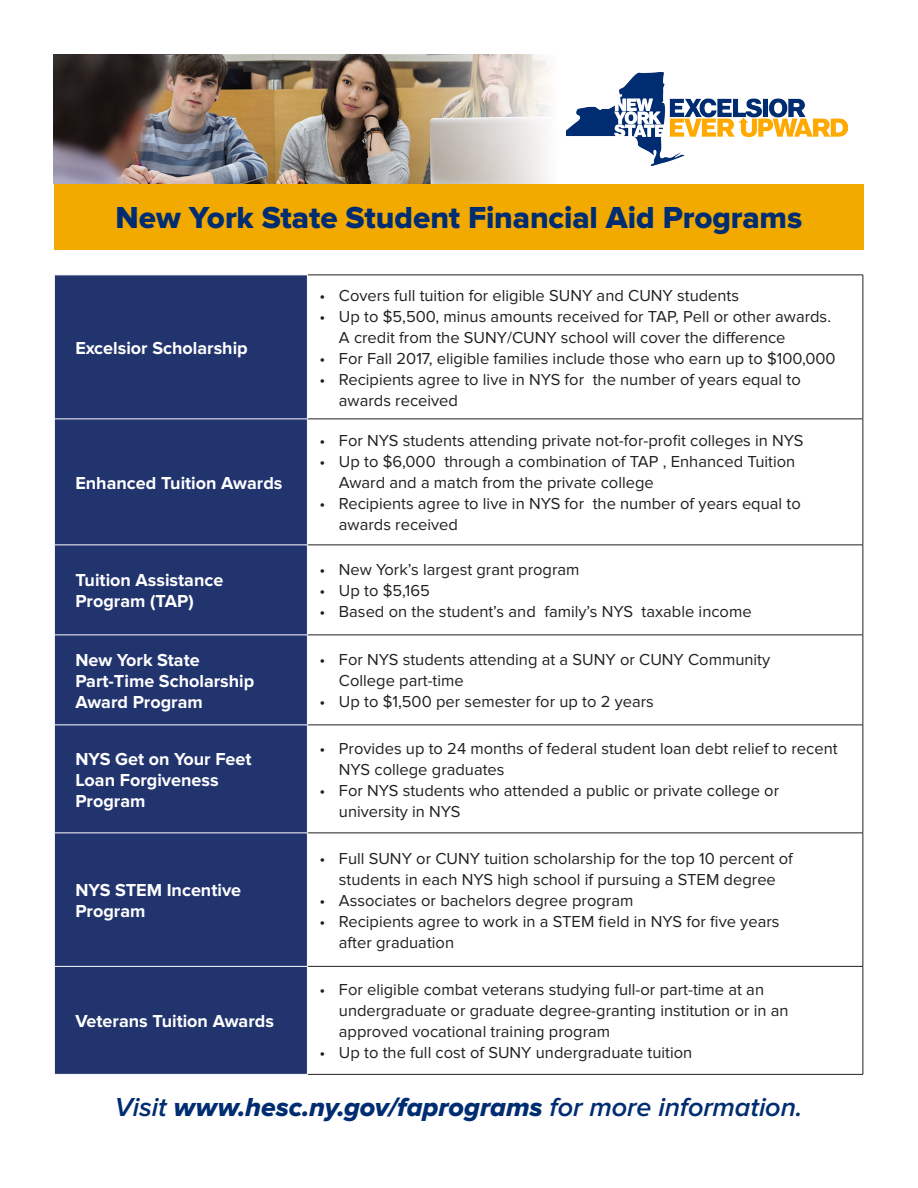
<style>
.page{position:relative;width:918px;height:1188px;background:#fff}
.page>*{position:absolute;margin:0;border:0;box-sizing:border-box;transform-origin:0 0}
.t1{font:31.5px "Proxima Nova Extrabld";letter-spacing:-.005em;color:#002d72}
.t2{font:27px "Proxima Nova Extrabld It";color:#002d72}
.t3{font:700 18px/21px "Proxima Nova";color:#fff}
.t4{font:16.5px/21px "Proxima Nova";color:#231f20}
.s1{font-family:"Proxima Nova";font-weight:600;font-style:italic}
</style>
<div class="page">
<div style="left:54px;top:184px;width:810px;height:65px;background:#f2a900"></div>
<div style="left:55px;top:275px;width:252px;height:799px;background:#22346e"></div>
<hr style="left:308px;top:275px;width:555px;height:1px;background:#231f20">
<hr style="left:863px;top:275px;width:1px;height:144px;background:#231f20">
<hr style="left:308px;top:419px;width:555px;height:1px;background:#231f20">
<hr style="left:863px;top:419px;width:1px;height:126px;background:#231f20">
<hr style="left:308px;top:545px;width:555px;height:1px;background:#231f20">
<hr style="left:863px;top:545px;width:1px;height:90px;background:#231f20">
<hr style="left:308px;top:635px;width:555px;height:1px;background:#231f20">
<hr style="left:863px;top:635px;width:1px;height:90px;background:#231f20">
<hr style="left:308px;top:725px;width:555px;height:1px;background:#231f20">
<hr style="left:863px;top:725px;width:1px;height:108px;background:#231f20">
<hr style="left:308px;top:833px;width:555px;height:1px;background:#231f20">
<hr style="left:863px;top:833px;width:1px;height:133px;background:#231f20">
<hr style="left:308px;top:966px;width:555px;height:1px;background:#231f20">
<hr style="left:863px;top:967px;width:1px;height:107px;background:#231f20">
<hr style="left:308px;top:1074px;width:555px;height:1px;background:#231f20">
<hr style="left:54px;top:418px;width:254px;height:1px;background:#fff">
<hr style="left:54px;top:544px;width:254px;height:1px;background:#fff">
<hr style="left:54px;top:634px;width:254px;height:1px;background:#fff">
<hr style="left:54px;top:724px;width:254px;height:1px;background:#fff">
<hr style="left:54px;top:832px;width:254px;height:1px;background:#fff">
<hr style="left:54px;top:966px;width:254px;height:1px;background:#fff">
<img style="left:54px;top:54px;width:348px;height:130px">
<svg style="left:402px;top:54px;width:165px;height:130px"></svg>
<img style="left:567px;top:73px;width:280px;height:92px">
<p class="t1" style="left:116px;top:203px;width:688px">New York State Student Financial Aid Programs</p>
<p class="t3" style="left:75px;top:338px;width:174px">Excelsior Scholarship</p>
<p class="t3" style="left:75px;top:473px;width:209px">Enhanced Tuition Awards</p>
<p class="t3" style="left:75px;top:570px;width:150px">Tuition Assistance<br>Program (TAP)</p>
<p class="t4" style="left:319px;top:285px;width:421px">• Covers full tuition for eligible SUNY and CUNY students</p>
<p class="t4" style="left:339px;top:306px;width:494px;text-indent:-20px">• Up to $5,500, minus amounts received for TAP, Pell or other awards.<br>A credit from the SUNY/CUNY school will cover the difference</p>
<p class="t4" style="left:319px;top:348px;width:518px">• For Fall 2017, eligible families include those who earn up to $100,000</p>
<p class="t4" style="left:339px;top:369px;width:463px;text-indent:-20px">• Recipients agree to live in NYS for the number of years equal to awards received</p>
<p class="t4" style="left:319px;top:431px;width:486px">• For NYS students attending private not-for-profit colleges in NYS</p>
<p class="t4" style="left:339px;top:452px;width:458px;text-indent:-20px">• Up to $6,000 through a combination of TAP , Enhanced Tuition<br>Award and a match from the private college</p>
<p class="t4" style="left:339px;top:494px;width:463px;text-indent:-20px">• Recipients agree to live in NYS for the number of years equal to awards received</p>
<p class="t4" style="left:319px;top:560px;width:262px">• New York’s largest grant program</p>
<p class="t4" style="left:319px;top:581px;width:112px">• Up to $5,165</p>
<p class="t4" style="left:319px;top:602px;width:434px">• Based on the student’s and family’s NYS taxable income</p>
<p class="t3" style="left:75px;top:650px;width:180px">New York State<br>Part-Time Scholarship<br>Award Program</p>
<p class="t4" style="left:339px;top:650px;width:433px;text-indent:-20px">• For NYS students attending at a SUNY or CUNY Community<br>College part-time</p>
<p class="t4" style="left:319px;top:692px;width:336px">• Up to $1,500 per semester for up to 2 years</p>
<p class="t3" style="left:75px;top:749px;width:178px">NYS Get on Your Feet<br>Loan Forgiveness<br>Program</p>
<p class="t4" style="left:339px;top:738px;width:500px;text-indent:-20px">• Provides up to 24 months of federal student loan debt relief to recent<br>NYS college graduates</p>
<p class="t4" style="left:339px;top:780px;width:442px;text-indent:-20px">• For NYS students who attended a public or private college or university in NYS</p>
<p class="t3" style="left:75px;top:880px;width:167px">NYS STEM Incentive<br>Program</p>
<p class="t3" style="left:75px;top:1011px;width:200px">Veterans Tuition Awards</p>
<p class="t4" style="left:319px;top:848px;width:475px;text-align:center">• Full SUNY or CUNY tuition scholarship for the top 10 percent of students in each NYS high school if pursuing a STEM degree</p>
<p class="t4" style="left:319px;top:890px;width:315px">• Associates or bachelors degree program</p>
<p class="t4" style="left:339px;top:911px;width:442px;text-indent:-20px">• Recipients agree to work in a STEM field in NYS for five years after graduation</p>
<p class="t4" style="left:339px;top:980px;width:451px;text-indent:-20px">• For eligible combat veterans studying full-or part-time at an undergraduate or graduate degree-granting institution or in an approved vocational training program</p>
<p class="t4" style="left:319px;top:1043px;width:374px">• Up to the full cost of SUNY undergraduate tuition</p>
<p class="t2" style="left:115px;top:1095px;width:689px"><span class="s1">Visit</span> www.hesc.ny.gov/faprograms <span class="s1">for more information.</span></p>
</div>
